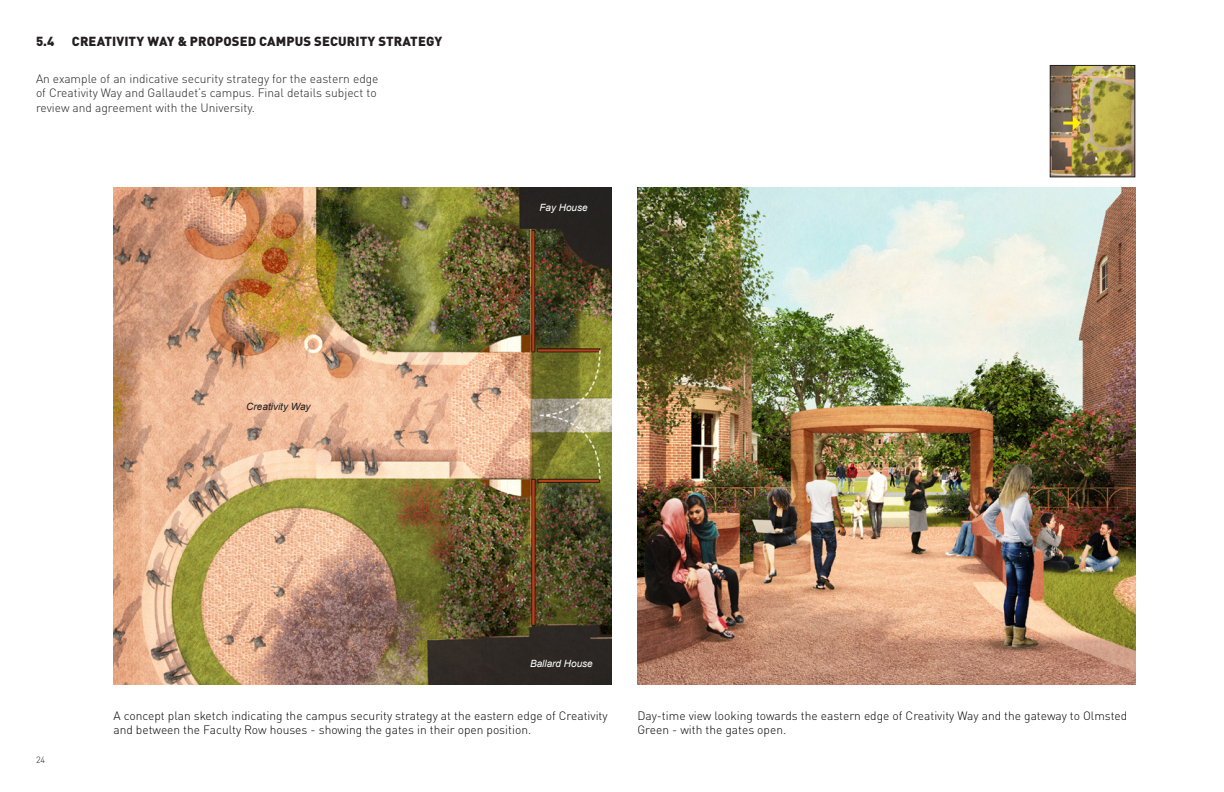
<style>
.page{position:relative;width:1224px;height:792px;background:#fff}
.page>*{position:absolute;margin:0;border:0;box-sizing:border-box;transform-origin:0 0}
.Heading_2{font:900 13px "DINOT";letter-spacing:.01em;color:#231f20}
.t1{font:300 12px/14.4px "DINOT";color:#000}
.t2{font:300 12px/14.4px "DINOT";color:#231f20}
.t3{font:italic 10px "Arial";color:#fff}
.t4{font:italic 10px "Arial";color:#231f20}
.t5{font:300 9px "DINOT";color:#231f20}
</style>
<div class="page">
<img style="left:638px;top:187px;width:497px;height:498px">
<img style="left:114px;top:187px;width:498px;height:498px">
<img style="left:1052px;top:67px;width:81px;height:108px">
<div style="left:1050px;top:65px;width:85px;height:112px;border:1px solid #231f20"></div>
<svg style="left:1063px;top:116px;width:18px;height:14px"></svg>
<p class="Heading_2" style="left:36px;top:33px;width:20px">5.4</p>
<p class="Heading_2" style="left:72px;top:33px;width:372px">CREATIVITY WAY &amp; PROPOSED CAMPUS SECURITY STRATEGY</p>
<p class="t2" style="left:36px;top:71px;width:344px">An example of an indicative security strategy for the eastern edge of Creativity Way and Gallaudet’s campus. Final details subject to review and agreement with the University.</p>
<p class="t4" style="left:246px;top:400px;width:66px">Creativity Way</p>
<p class="t3" style="left:539px;top:201px;width:50px">Fay House</p>
<p class="t5" style="left:36px;top:754px;width:11px">24</p>
<p class="t3" style="left:530px;top:657px;width:64px">Ballard House</p>
<p class="t1" style="left:113px;top:708px;width:496px">A concept plan sketch indicating the campus security strategy at the eastern edge of Creativity and between the Faculty Row houses - showing the gates in their open position.</p>
<p class="t1" style="left:638px;top:708px;width:491px">Day-time view looking towards the eastern edge of Creativity Way and the gateway to Olmsted<br>Green - with the gates open.</p>
</div>
